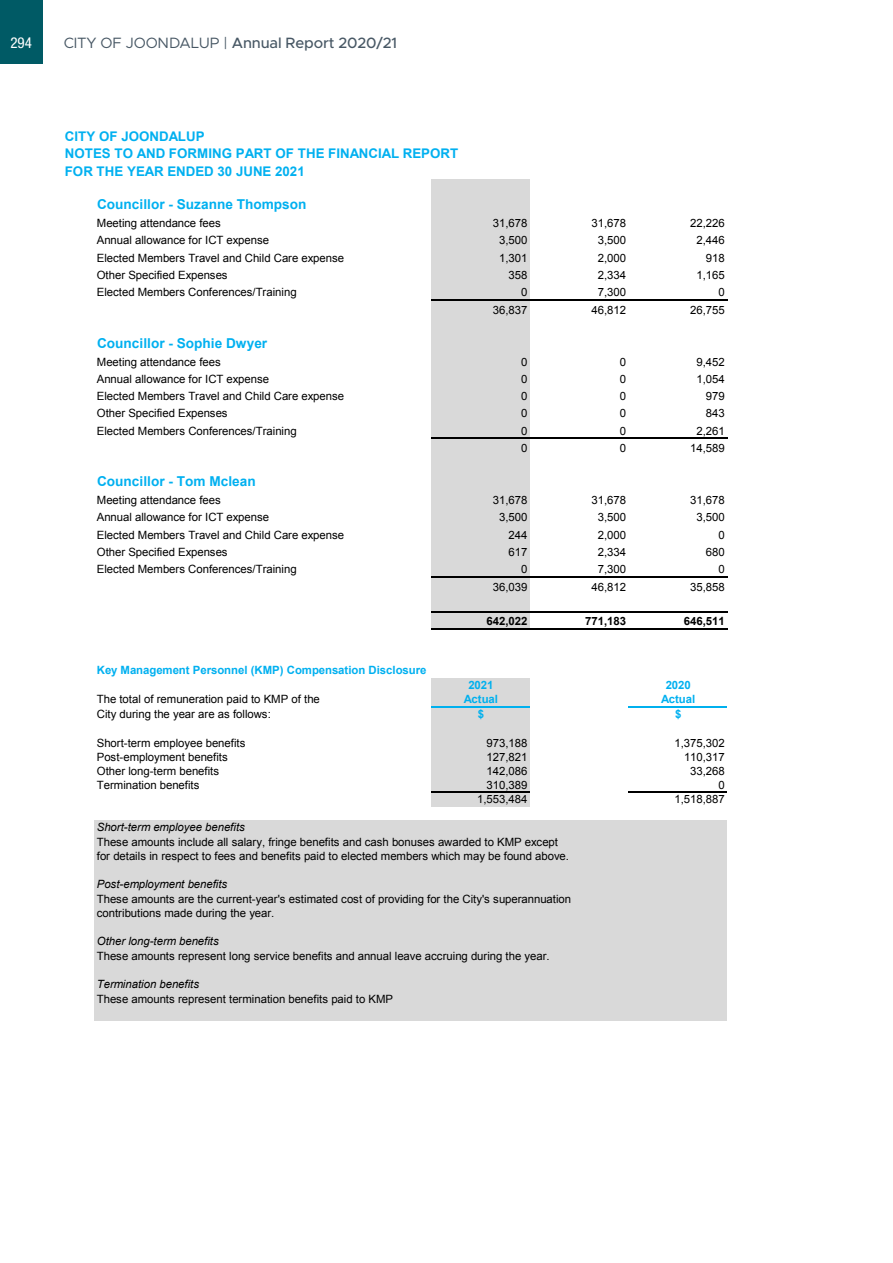
<style>
.page{position:relative;width:893px;height:1263px;background:#fff}
.page>*{position:absolute;margin:0;border:0;box-sizing:border-box;transform-origin:0 0}
.t1{font:500 15px "Metropolis";letter-spacing:-.01em;color:#485865}
.t2{font:condensed 15px "Helvetica Neue LT Std";color:#fff}
.t3{font:700 13.65px "Arial";color:#00b0f0}
.t4{font:700 13.35px/17.2px "Arial";color:#00b0f0}
.t5{font:11.4px/14.1px "Arial";letter-spacing:-.005em;color:#000}
.t6{font:italic 11.4px "Arial";letter-spacing:-.005em;color:#000}
.t7{font:700 11.4px "Arial";letter-spacing:-.005em;color:#00b0f0}
.t8{font:700 11.4px "Arial";letter-spacing:-.005em;color:#000}
.t9{font:700 11.4px "Arial";letter-spacing:-.005em;color:#00b0ee}
.s1{font-weight:400}
</style>
<div class="page">
<div style="left:0;top:0;width:43px;height:64px;background:#005a65"></div>
<div style="left:431px;top:179px;width:99px;height:450px;background:#d9d9d9"></div>
<div style="left:431px;top:678px;width:99px;height:58px;background:#d9d9d9"></div>
<div style="left:431px;top:736px;width:99px;height:56px;background:#d9d9d9"></div>
<div style="left:431px;top:792px;width:99px;height:15px;background:#d9d9d9"></div>
<div style="left:95px;top:821px;width:632px;height:200px;background:#d9d9d9"></div>
<hr style="left:431px;top:707px;width:99px;height:1px;background:#00b0ee">
<hr style="left:431px;top:792px;width:99px;height:1px;background:#000">
<hr style="left:431px;top:299px;width:296px;height:1px;background:#000">
<hr style="left:431px;top:438px;width:296px;height:1px;background:#000">
<hr style="left:431px;top:576px;width:296px;height:1px;background:#000">
<hr style="left:431px;top:611px;width:296px;height:1px;background:#000">
<hr style="left:431px;top:628px;width:296px;height:1px;background:#000">
<hr style="left:628px;top:707px;width:99px;height:1px;background:#00b0ee">
<hr style="left:628px;top:792px;width:99px;height:1px;background:#000">
<h1 class="t2" style="left:11px;top:34px;width:23px">294</h1>
<h1 class="t1" style="left:64px;top:34px;width:335px"><span class="s1">CITY OF JOONDALUP |</span> Annual Report 2020/21</h1>
<p class="t4" style="left:65px;top:128px;width:395px">CITY OF JOONDALUP<br>NOTES TO AND FORMING PART OF THE FINANCIAL REPORT<br>FOR THE YEAR ENDED 30 JUNE 2021</p>
<p class="t3" style="left:97px;top:195px;width:211px">Councillor - Suzanne Thompson</p>
<p class="t5" style="left:97px;top:216px;width:125px">Meeting attendance fees</p>
<p class="t5" style="left:493px;top:216px;width:36px">31,678</p>
<p class="t5" style="left:592px;top:216px;width:36px">31,678</p>
<p class="t5" style="left:690px;top:216px;width:36px">22,226</p>
<p class="t5" style="left:97px;top:233px;width:174px">Annual allowance for ICT expense</p>
<p class="t5" style="left:499px;top:233px;width:30px">3,500</p>
<p class="t5" style="left:598px;top:233px;width:30px">3,500</p>
<p class="t5" style="left:696px;top:233px;width:30px">2,446</p>
<p class="t5" style="left:97px;top:251px;width:249px">Elected Members Travel and Child Care expense</p>
<p class="t5" style="left:499px;top:251px;width:30px">1,301</p>
<p class="t5" style="left:598px;top:251px;width:30px">2,000</p>
<p class="t5" style="left:706px;top:251px;width:20px">918</p>
<p class="t5" style="left:97px;top:268px;width:132px">Other Specified Expenses</p>
<p class="t5" style="left:509px;top:268px;width:20px">358</p>
<p class="t5" style="left:598px;top:268px;width:30px">2,334</p>
<p class="t5" style="left:696px;top:268px;width:30px">1,165</p>
<p class="t5" style="left:97px;top:285px;width:201px">Elected Members Conferences/Training</p>
<p class="t5" style="left:521px;top:285px;width:8px">0</p>
<p class="t5" style="left:598px;top:285px;width:30px">7,300</p>
<p class="t5" style="left:718px;top:285px;width:8px">0</p>
<p class="t5" style="left:493px;top:303px;width:36px">36,837</p>
<p class="t5" style="left:591px;top:303px;width:36px">46,812</p>
<p class="t5" style="left:690px;top:303px;width:36px">26,755</p>
<p class="t3" style="left:97px;top:334px;width:172px">Councillor - Sophie Dwyer</p>
<p class="t5" style="left:97px;top:355px;width:125px">Meeting attendance fees</p>
<p class="t5" style="left:521px;top:355px;width:8px">0</p>
<p class="t5" style="left:620px;top:355px;width:8px">0</p>
<p class="t5" style="left:696px;top:355px;width:30px">9,452</p>
<p class="t5" style="left:97px;top:372px;width:174px">Annual allowance for ICT expense</p>
<p class="t5" style="left:521px;top:372px;width:8px">0</p>
<p class="t5" style="left:620px;top:372px;width:8px">0</p>
<p class="t5" style="left:696px;top:372px;width:30px">1,054</p>
<p class="t5" style="left:97px;top:389px;width:249px">Elected Members Travel and Child Care expense</p>
<p class="t5" style="left:521px;top:389px;width:8px">0</p>
<p class="t5" style="left:620px;top:389px;width:8px">0</p>
<p class="t5" style="left:706px;top:389px;width:20px">979</p>
<p class="t5" style="left:97px;top:407px;width:132px">Other Specified Expenses</p>
<p class="t5" style="left:521px;top:407px;width:8px">0</p>
<p class="t5" style="left:620px;top:407px;width:8px">0</p>
<p class="t5" style="left:706px;top:407px;width:20px">843</p>
<p class="t5" style="left:97px;top:424px;width:201px">Elected Members Conferences/Training</p>
<p class="t5" style="left:521px;top:424px;width:8px">0</p>
<p class="t5" style="left:620px;top:424px;width:8px">0</p>
<p class="t5" style="left:696px;top:424px;width:30px">2,261</p>
<p class="t5" style="left:521px;top:441px;width:8px">0</p>
<p class="t5" style="left:620px;top:441px;width:8px">0</p>
<p class="t5" style="left:690px;top:441px;width:36px">14,589</p>
<p class="t3" style="left:97px;top:473px;width:160px">Councillor - Tom Mclean</p>
<p class="t5" style="left:97px;top:493px;width:125px">Meeting attendance fees</p>
<p class="t5" style="left:493px;top:493px;width:36px">31,678</p>
<p class="t5" style="left:592px;top:493px;width:36px">31,678</p>
<p class="t5" style="left:690px;top:493px;width:36px">31,678</p>
<p class="t5" style="left:97px;top:510px;width:174px">Annual allowance for ICT expense</p>
<p class="t5" style="left:499px;top:510px;width:30px">3,500</p>
<p class="t5" style="left:598px;top:510px;width:30px">3,500</p>
<p class="t5" style="left:696px;top:510px;width:30px">3,500</p>
<p class="t5" style="left:97px;top:528px;width:249px">Elected Members Travel and Child Care expense</p>
<p class="t5" style="left:509px;top:528px;width:20px">244</p>
<p class="t5" style="left:598px;top:528px;width:30px">2,000</p>
<p class="t5" style="left:718px;top:528px;width:8px">0</p>
<p class="t5" style="left:97px;top:545px;width:132px">Other Specified Expenses</p>
<p class="t5" style="left:509px;top:545px;width:20px">617</p>
<p class="t5" style="left:598px;top:545px;width:30px">2,334</p>
<p class="t5" style="left:706px;top:545px;width:20px">680</p>
<p class="t5" style="left:97px;top:562px;width:201px">Elected Members Conferences/Training</p>
<p class="t5" style="left:521px;top:562px;width:8px">0</p>
<p class="t5" style="left:598px;top:562px;width:30px">7,300</p>
<p class="t5" style="left:718px;top:562px;width:8px">0</p>
<p class="t5" style="left:493px;top:580px;width:36px">36,039</p>
<p class="t5" style="left:591px;top:580px;width:36px">46,812</p>
<p class="t5" style="left:690px;top:580px;width:36px">35,858</p>
<p class="t8" style="left:487px;top:613px;width:42px">642,022</p>
<p class="t8" style="left:585px;top:613px;width:42px">771,183</p>
<p class="t8" style="left:684px;top:613px;width:42px">646,511</p>
<p class="t7" style="left:97px;top:662px;width:331px">Key Management Personnel (KMP) Compensation Disclosure</p>
<p class="t9" style="left:468px;top:677px;width:27px">2021</p>
<p class="t7" style="left:666px;top:677px;width:27px">2020</p>
<p class="t5" style="left:97px;top:692px;width:225px">The total of remuneration paid to KMP of the</p>
<p class="t9" style="left:464px;top:692px;width:36px">Actual</p>
<p class="t7" style="left:661px;top:692px;width:36px">Actual</p>
<p class="t5" style="left:97px;top:707px;width:176px">City during the year are as follows:</p>
<p class="t9" style="left:478px;top:706px;width:8px">$</p>
<p class="t7" style="left:675px;top:706px;width:8px">$</p>
<p class="t5" style="left:97px;top:736px;width:150px">Short-term employee benefits</p>
<p class="t5" style="left:487px;top:736px;width:42px">973,188</p>
<p class="t5" style="left:674px;top:736px;width:52px">1,375,302</p>
<p class="t5" style="left:97px;top:750px;width:132px">Post-employment benefits</p>
<p class="t5" style="left:487px;top:750px;width:42px">127,821</p>
<p class="t5" style="left:684px;top:750px;width:42px">110,317</p>
<p class="t5" style="left:97px;top:764px;width:124px">Other long-term benefits</p>
<p class="t5" style="left:487px;top:764px;width:42px">142,086</p>
<p class="t5" style="left:690px;top:764px;width:36px">33,268</p>
<p class="t5" style="left:97px;top:778px;width:104px">Termination benefits</p>
<p class="t5" style="left:487px;top:778px;width:42px">310,389</p>
<p class="t5" style="left:718px;top:778px;width:8px">0</p>
<p class="t5" style="left:477px;top:792px;width:52px">1,553,484</p>
<p class="t5" style="left:674px;top:792px;width:52px">1,518,887</p>
<p class="t6" style="left:97px;top:820px;width:150px">Short-term employee benefits</p>
<p class="t5" style="left:97px;top:835px;width:474px">These amounts include all salary, fringe benefits and cash bonuses awarded to KMP except for details in respect to fees and benefits paid to elected members which may be found above.</p>
<p class="t6" style="left:97px;top:877px;width:132px">Post-employment benefits</p>
<p class="t5" style="left:97px;top:892px;width:476px">These amounts are the current-year's estimated cost of providing for the City's superannuation contributions made during the year.</p>
<p class="t6" style="left:97px;top:934px;width:123px">Other long-term benefits</p>
<p class="t5" style="left:97px;top:949px;width:454px">These amounts represent long service benefits and annual leave accruing during the year.</p>
<p class="t6" style="left:97px;top:976px;width:104px">Termination benefits</p>
<p class="t5" style="left:97px;top:992px;width:298px">These amounts represent termination benefits paid to KMP</p>
</div>
